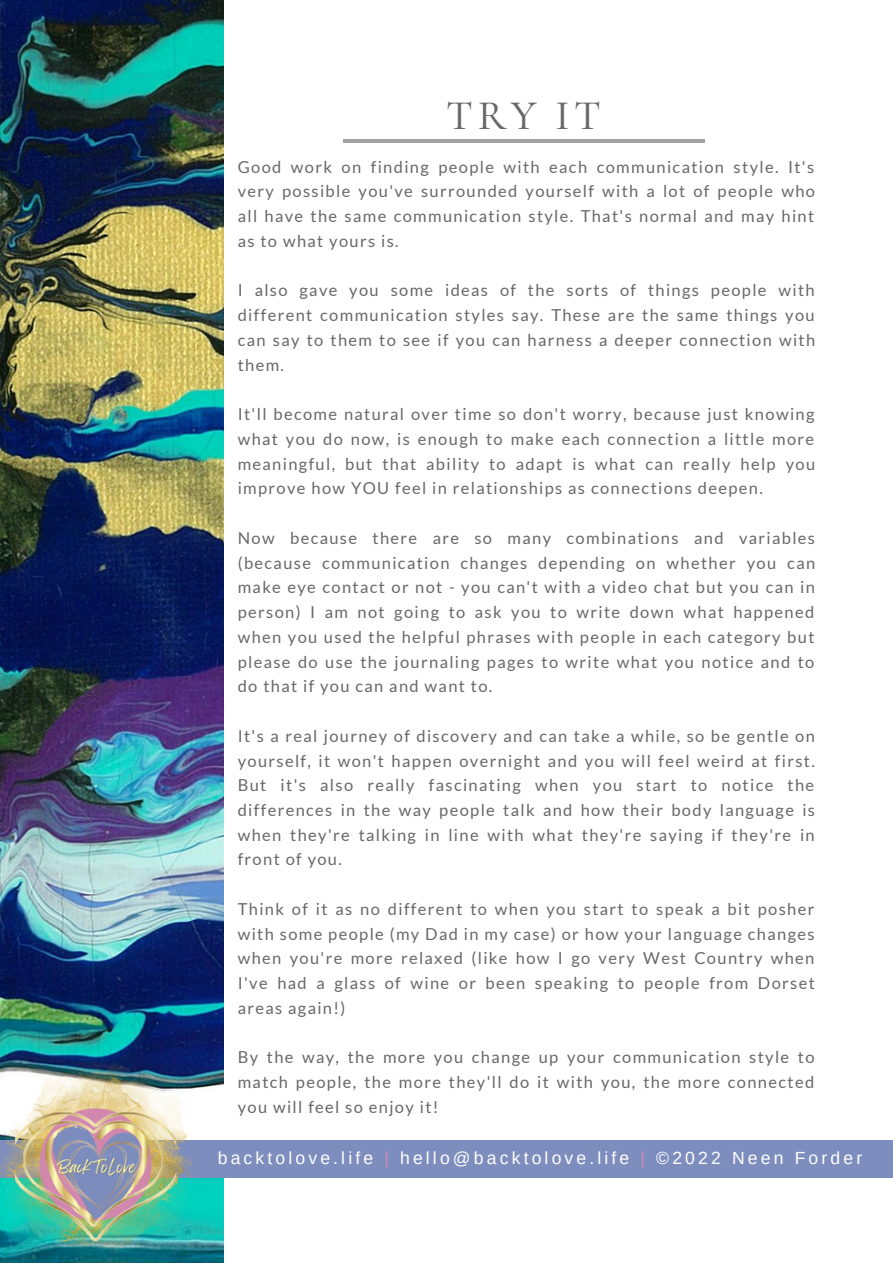
<style>
.page{position:relative;width:893px;height:1264px;background:#fff}
.page>*{position:absolute;margin:0;border:0;box-sizing:border-box;transform-origin:0 0}
.t1{font:500 42px "Cormorant Garamond";color:#696868}
.t2{font:17.55px "Arimo";letter-spacing:.18em;color:#fff}
.t3{font:16.5px/24.8px "Lato";letter-spacing:.08em;color:#696868;text-align:justify}
.s1{color:#d388ae}
</style>
<div class="page">
<hr style="left:343px;top:139px;width:361px;height:4px;background:#a1a1a1">
<img style="left:0;top:0;width:224px;height:1261px">
<div style="left:0;top:1140px;width:892px;height:37px;background:#7d8dbe"></div>
<img style="left:0;top:1061px;width:196px;height:195px">
<p class="t1" style="left:446px;top:90px;width:156px">TRY IT</p>
<p class="t3" style="left:238px;top:154px;width:578px">Good work on finding people with each communication style. It's very possible you've surrounded yourself with a lot of people who all have the same communication style. That's normal and may hint as to what yours is.</p>
<p class="t3" style="left:238px;top:278px;width:579px">I also gave you some ideas of the sorts of things people with different communication styles say. These are the same things you can say to them to see if you can harness a deeper connection with them.</p>
<p class="t3" style="left:238px;top:401px;width:579px">It'll become natural over time so don't worry, because just knowing what you do now, is enough to make each connection a little more meaningful, but that ability to adapt is what can really help you improve how YOU feel in relationships as connections deepen.</p>
<p class="t3" style="left:238px;top:525px;width:579px">Now because there are so many combinations and variables (because communication changes depending on whether you can make eye contact or not - you can't with a video chat but you can in person) I am not going to ask you to write down what happened when you used the helpful phrases with people in each category but please do use the journaling pages to write what you notice and to do that if you can and want to.</p>
<p class="t3" style="left:238px;top:723px;width:578px">It's a real journey of discovery and can take a while, so be gentle on yourself, it won't happen overnight and you will feel weird at first.<br>But it's also really fascinating when you start to notice the differences in the way people talk and how their body language is when they're talking in line with what they're saying if they're in front of you.</p>
<p class="t3" style="left:238px;top:896px;width:578px">Think of it as no different to when you start to speak a bit posher with some people (my Dad in my case) or how your language changes when you're more relaxed (like how I go very West Country when I've had a glass of wine or been speaking to people from Dorset areas again!)</p>
<p class="t3" style="left:238px;top:1044px;width:578px">By the way, the more you change up your communication style to match people, the more they'll do it with you, the more connected you will feel so enjoy it!</p>
<p class="t2" style="left:218px;top:1148px;width:646px">backtolove.life <span class="s1">|</span> hello@backtolove.life <span class="s1">|</span> ©2022 Neen Forder</p>
</div>
